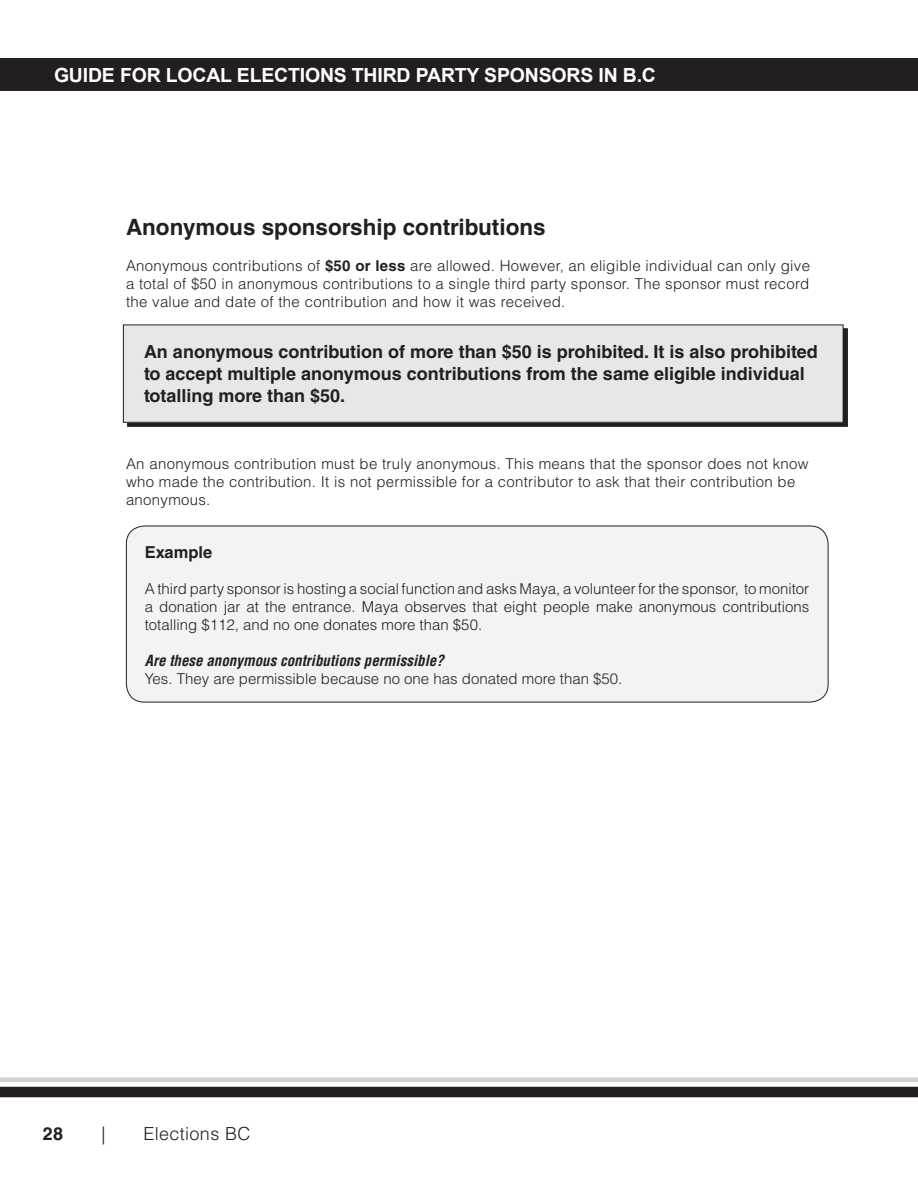
<style>
.page{position:relative;width:918px;height:1188px;background:#fff}
.page>*{position:absolute;margin:0;border:0;box-sizing:border-box;transform-origin:0 0}
.Heading_2{font:700 22.5px "Helvetica LT Std";color:#231f20}
.t1{font:700 19.5px "Arial";letter-spacing:-.01em;color:#fff}
.t2{font:700 18px/21.6px "Helvetica LT Std";color:#231f20}
.t3{font:300 18px "Helvetica LT Std";letter-spacing:.02em;color:#231f20}
.t4{font:700 16.5px "Helvetica LT Std";color:#231f20}
.Body{font:300 15px/18px "Helvetica LT Std";letter-spacing:.02em;color:#231f20;text-align:justify}
.Body-2{font:300 15px/18px "Helvetica LT Std";color:#231f20}
.s1{font-weight:700}
.s2{font-weight:700;font-style:italic;font-stretch:condensed}
</style>
<div class="page">
<div style="left:0;top:58px;width:918px;height:33px;background:#231f20"></div>
<div style="left:0;top:1087px;width:918px;height:10px;background:#231f20"></div>
<div style="left:0;top:1077px;width:918px;height:5px;background:#d0d1d3"></div>
<div style="left:126px;top:526px;width:702px;height:176px;background:#f2f3f4;border-radius:18px"></div>
<div style="left:126px;top:526px;width:702px;height:176px;border:1px solid #231f20;border-radius:18px"></div>
<div style="left:127px;top:329px;width:721px;height:98px;background:#231f20"></div>
<div style="left:123px;top:325px;width:720px;height:97px;background:#e6e7e9"></div>
<div style="left:123px;top:325px;width:720px;height:98px;border:1px solid #231f20"></div>
<h2 class="t1" style="left:54px;top:62px;width:604px">GUIDE FOR LOCAL ELECTIONS THIRD PARTY SPONSORS IN B.C</h2>
<h2 class="Heading_2" style="left:126px;top:213px;width:421px">Anonymous sponsorship contributions</h2>
<p class="Body" style="left:126px;top:256px;width:686px">Anonymous contributions of <span class="s1">$50 or less</span> are allowed. However, an eligible individual can only give a total of $50 in anonymous contributions to a single third party sponsor. The sponsor must record the value and date of the contribution and how it was received.</p>
<p class="t2" style="left:144px;top:341px;width:675px">An anonymous contribution of more than $50 is prohibited. It is also prohibited to accept multiple anonymous contributions from the same eligible individual totalling more than $50.</p>
<p class="Body" style="left:126px;top:454px;width:684px;text-align:left">An anonymous contribution must be truly anonymous. This means that the sponsor does not know who made the contribution. It is not permissible for a contributor to ask that their contribution be anonymous.</p>
<p class="t4" style="left:145px;top:542px;width:69px">Example</p>
<p class="Body" style="left:145px;top:579px;width:666px">A third party sponsor is hosting a social function and asks Maya, a volunteer for the sponsor, to monitor a donation jar at the entrance. Maya observes that eight people make anonymous contributions totalling $112, and no one donates more than $50.</p>
<p class="Body-2" style="left:145px;top:651px;width:476px"><span class="s2">Are these anonymous contributions permissible?<br></span>Yes. They are permissible because no one has donated more than $50.</p>
<p class="t2" style="left:43px;top:1122px;width:22px">28</p>
<p class="t3" style="left:102px;top:1122px;width:5px">|</p>
<p class="t3" style="left:143px;top:1122px;width:108px">Elections BC</p>
</div>
